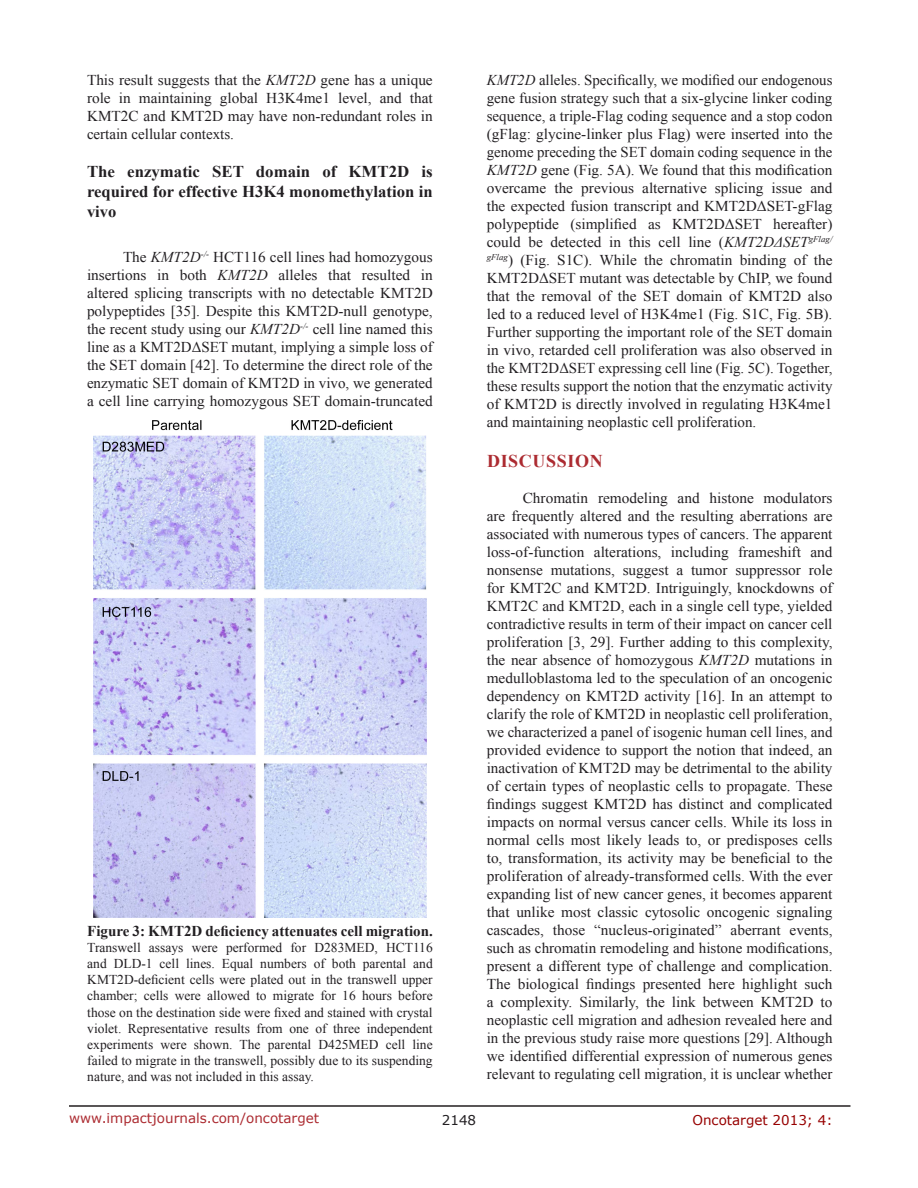
<style>
.page{position:relative;width:918px;height:1188px;background:#fff}
.page>*{position:absolute;margin:0;border:0;box-sizing:border-box;transform-origin:0 0}
.Heading{font:700 18px "Times New Roman";letter-spacing:.035em;color:#ac2b31}
.SubHeading{font:700 16.5px/19.8px "Times New Roman";color:#221f22;text-align:justify}
.BodyText{font:15px/18px "Times New Roman";color:#221f22;text-align:justify}
.FigureText{font:700 15px "Times New Roman";color:#221f22}
.FigureText-2{font:13.5px/16.2px "Times New Roman";color:#221f22;text-align:justify}
.t1{font:13.5px "Verdana";color:#ac2b31}
.t2{font:13.5px "Verdana";color:#970000}
.t3{font:13.5px "Verdana";color:#221f22}
.s1{font-style:italic}
</style>
<div class="page">
<hr style="left:69px;top:1105px;width:781px;height:2px;background:#231f20">
<img style="left:93px;top:420px;width:334px;height:498px">
<p class="BodyText" style="left:87px;top:71px;width:347px">This result suggests that the <span class="s1">KMT2D</span> gene has a unique role in maintaining global H3K4me1 level, and that KMT2C and KMT2D may have non-redundant roles in certain cellular contexts.</p>
<p class="SubHeading" style="left:87px;top:161px;width:347px">The enzymatic SET domain of KMT2D is required for effective H3K4 monomethylation in vivo</p>
<p class="BodyText" style="left:87px;top:247px;width:347px;text-indent:36px">The <span class="s1">KMT2D</span><sup>-/-</sup> HCT116 cell lines had homozygous insertions in both <span class="s1">KMT2D</span> alleles that resulted in altered splicing transcripts with no detectable KMT2D polypeptides [35]. Despite this KMT2D-null genotype, the recent study using our <span class="s1">KMT2D</span><sup>-/-</sup> cell line named this line as a KMT2DΔSET mutant, implying a simple loss of the SET domain [42]. To determine the direct role of the enzymatic SET domain of KMT2D in vivo, we generated a cell line carrying homozygous SET domain-truncated</p>
<p class="FigureText" style="left:87px;top:920px;width:347px">Figure 3: KMT2D deficiency attenuates cell migration.</p>
<p class="FigureText-2" style="left:87px;top:939px;width:347px">Transwell assays were performed for D283MED, HCT116 and DLD-1 cell lines. Equal numbers of both parental and KMT2D-deficient cells were plated out in the transwell upper chamber; cells were allowed to migrate for 16 hours before those on the destination side were fixed and stained with crystal violet. Representative results from one of three independent experiments were shown. The parental D425MED cell line failed to migrate in the transwell, possibly due to its suspending nature, and was not included in this assay.</p>
<p class="BodyText" style="left:487px;top:71px;width:347px"><span class="s1">KMT2D</span> alleles. Specifically, we modified our endogenous gene fusion strategy such that a six-glycine linker coding sequence, a triple-Flag coding sequence and a stop codon (gFlag: glycine-linker plus Flag) were inserted into the genome preceding the SET domain coding sequence in the <span class="s1">KMT2D</span> gene (Fig. 5A). We found that this modification overcame the previous alternative splicing issue and the expected fusion transcript and KMT2DΔSET-gFlag polypeptide (simplified as KMT2DΔSET hereafter) could be detected in this cell line (<span class="s1">KMT2DΔSET</span><sup>gFlag/ gFlag</sup>) (Fig. S1C). While the chromatin binding of the KMT2DΔSET mutant was detectable by ChIP, we found that the removal of the SET domain of KMT2D also led to a reduced level of H3K4me1 (Fig. S1C, Fig. 5B).<br>Further supporting the important role of the SET domain in vivo, retarded cell proliferation was also observed in the KMT2DΔSET expressing cell line (Fig. 5C). Together, these results support the notion that the enzymatic activity of KMT2D is directly involved in regulating H3K4me1 and maintaining neoplastic cell proliferation.</p>
<p class="Heading" style="left:487px;top:448px;width:117px">DISCUSSION</p>
<p class="BodyText" style="left:487px;top:489px;width:347px;text-indent:36px">Chromatin remodeling and histone modulators are frequently altered and the resulting aberrations are associated with numerous types of cancers. The apparent loss-of-function alterations, including frameshift and nonsense mutations, suggest a tumor suppressor role for KMT2C and KMT2D. Intriguingly, knockdowns of KMT2C and KMT2D, each in a single cell type, yielded contradictive results in term of their impact on cancer cell proliferation [3, 29]. Further adding to this complexity, the near absence of homozygous <span class="s1">KMT2D</span> mutations in medulloblastoma led to the speculation of an oncogenic dependency on KMT2D activity [16]. In an attempt to clarify the role of KMT2D in neoplastic cell proliferation, we characterized a panel of isogenic human cell lines, and provided evidence to support the notion that indeed, an inactivation of KMT2D may be detrimental to the ability of certain types of neoplastic cells to propagate. These findings suggest KMT2D has distinct and complicated impacts on normal versus cancer cells. While its loss in normal cells most likely leads to, or predisposes cells to, transformation, its activity may be beneficial to the proliferation of already-transformed cells. With the ever expanding list of new cancer genes, it becomes apparent that unlike most classic cytosolic oncogenic signaling cascades, those “nucleus-originated” aberrant events, such as chromatin remodeling and histone modifications, present a different type of challenge and complication.<br>The biological findings presented here highlight such a complexity. Similarly, the link between KMT2D to neoplastic cell migration and adhesion revealed here and in the previous study raise more questions [29]. Although we identified differential expression of numerous genes relevant to regulating cell migration, it is unclear whether</p>
<p class="t1" style="left:69px;top:1109px;width:252px">www.impactjournals.com/oncotarget</p>
<p class="t3" style="left:442px;top:1111px;width:36px">2148</p>
<p class="t2" style="left:692px;top:1111px;width:142px">Oncotarget 2013; 4:</p>
</div>
